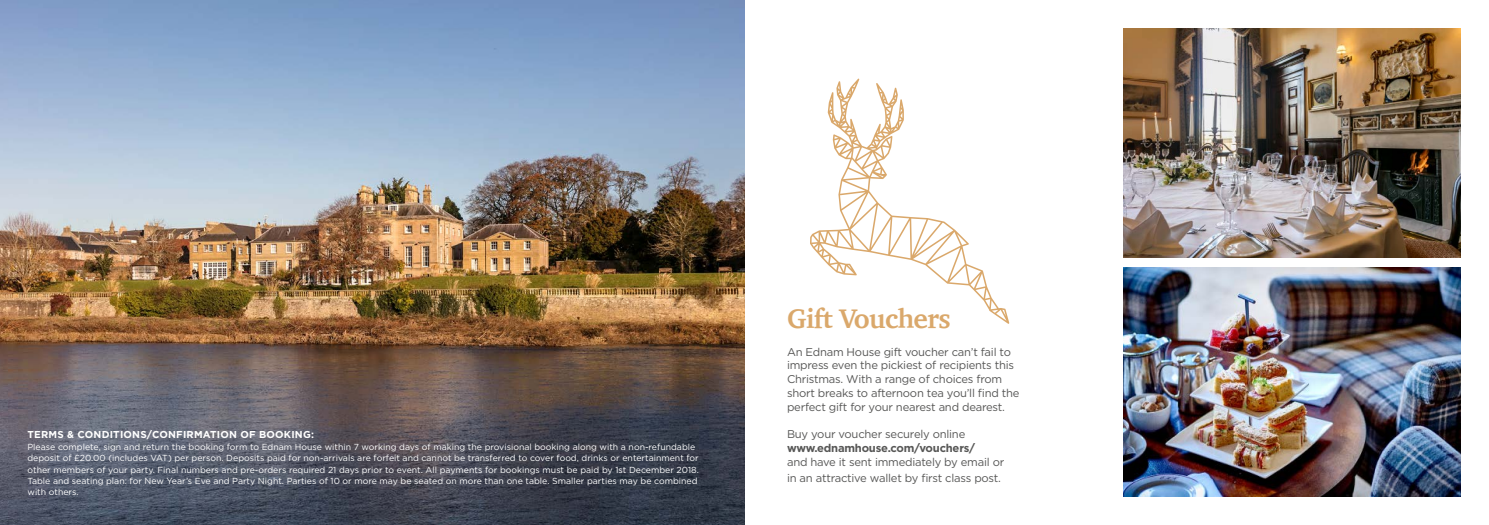
<style>
.page{position:relative;width:1489px;height:525px;background:#fff}
.page>*{position:absolute;margin:0;border:0;box-sizing:border-box;transform-origin:0 0}
.t1{font:700 27.5px "Charter";letter-spacing:-.02em;color:#daa86b}
.t2{font:11.25px/13.8px "Gotham";letter-spacing:-.02em;color:#575756}
.t3{font:700 11.25px "Gotham";letter-spacing:-.02em;color:#575756}
.t4{font:700 10px "Gotham";letter-spacing:.02em;color:#fff}
.t5{font:8.75px/11.2px "Gotham";color:#fff}
</style>
<div class="page">
<img style="left:0;top:0;width:744px;height:524px">
<img style="left:1123px;top:28px;width:337px;height:229px">
<img style="left:1123px;top:268px;width:337px;height:228px">
<svg style="left:810px;top:79px;width:199px;height:244px"></svg>
<p class="t4" style="left:27px;top:428px;width:288px">TERMS &amp; CONDITIONS/CONFIRMATION OF BOOKING:</p>
<p class="t5" style="left:27px;top:441px;width:672px">Please complete, sign and return the booking form to Ednam House within 7 working days of making the provisional booking along with a non-refundable deposit of £20.00 (includes VAT) per person. Deposits paid for non-arrivals are forfeit and cannot be transferred to cover food, drinks or entertainment for other members of your party. Final numbers and pre-orders required 21 days prior to event. All payments for bookings must be paid by 1st December 2018.<br>Table and seating plan: for New Year’s Eve and Party Night. Parties of 10 or more may be seated on more than one table. Smaller parties may be combined with others.</p>
<h1 class="t1" style="left:787px;top:295px;width:165px">Gift Vouchers</h1>
<p class="t2" style="left:787px;top:344px;width:234px">An Ednam House gift voucher can’t fail to impress even the pickiest of recipients this Christmas. With a range of choices from short breaks to afternoon tea you’ll find the perfect gift for your nearest and dearest.</p>
<p class="t2" style="left:787px;top:427px;width:180px">Buy your voucher securely online</p>
<p class="t3" style="left:787px;top:441px;width:190px">www.ednamhouse.com/vouchers/</p>
<p class="t2" style="left:787px;top:453px;width:219px;line-height:16.1px">and have it sent immediately by email or in an attractive wallet by first class post.</p>
</div>
